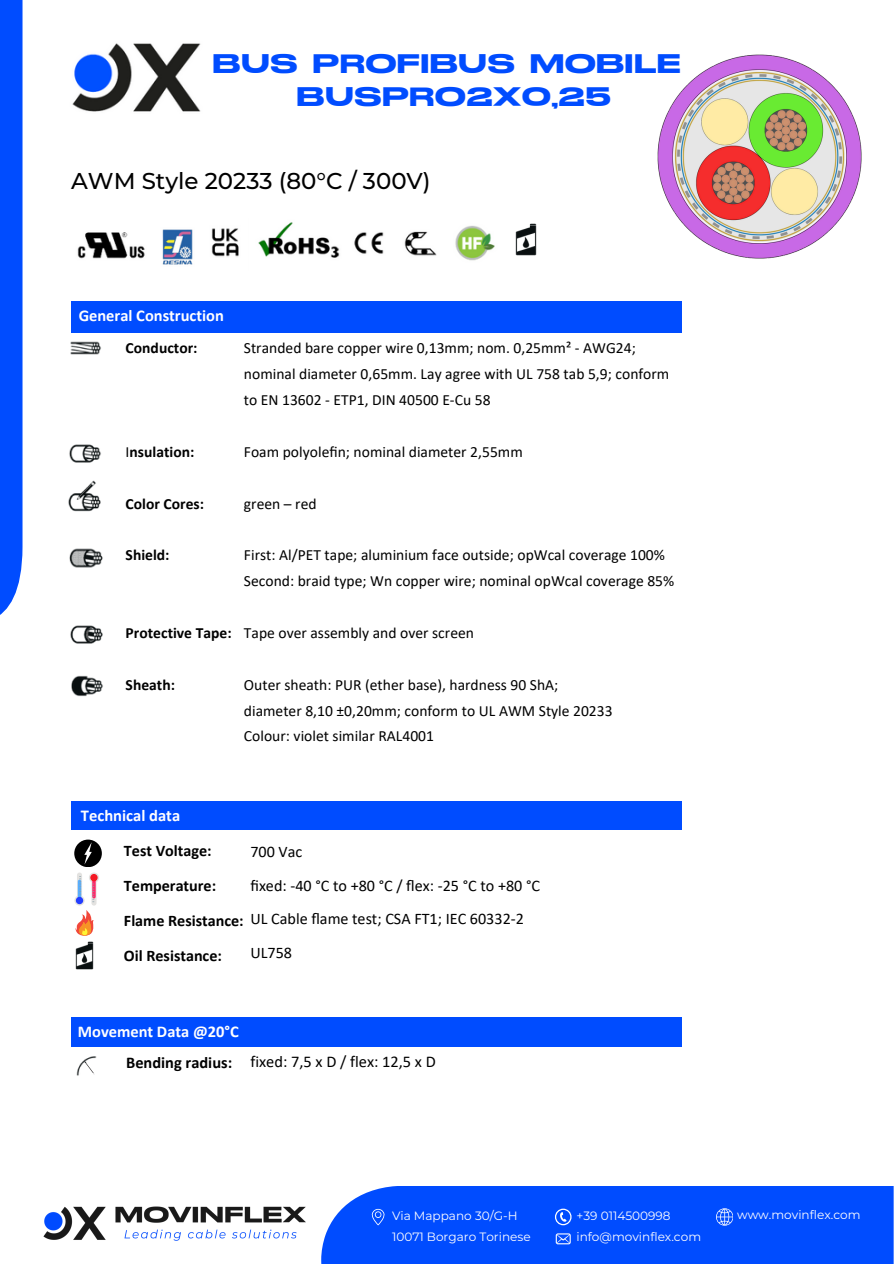
<style>
.page{position:relative;width:894px;height:1264px;background:#fff}
.page>*{position:absolute;margin:0;border:0;box-sizing:border-box;transform-origin:0 0}
.t1{font:26.85px/32.7px "Stretch Pro";color:#004cff;text-align:center}
.t2{font:500 22.95px "Montserrat";color:#000}
.t3{font:700 16.5px "Calibri";color:#fff}
.t4{font:16.35px "Calibri";color:#000}
.t5{font:700 16.35px "Calibri";color:#000}
.t6{font:16.2px/33.8px "Calibri";color:#000}
.t7{font:700 16.2px/34.8px "Calibri";color:#000}
.t8{font:15.6px/25.8px "Calibri";color:#000}
.t9{font:700 15.6px "Calibri";color:#000}
.t10{font:12px/21.1px "Montserrat";color:#fff}
.s1{font-weight:400}
</style>
<div class="page">
<div style="left:0;top:0;width:23px;height:623px;background:#004cff"></div>
<div style="left:321px;top:1185px;width:572px;height:78px;background:#004cff"></div>
<svg style="left:372px;top:1208px;width:12px;height:17px"></svg>
<svg style="left:555px;top:1208px;width:16px;height:17px"></svg>
<svg style="left:555px;top:1233px;width:15px;height:11px"></svg>
<svg style="left:716px;top:1208px;width:16px;height:17px"></svg>
<img style="left:43px;top:1206px;width:62px;height:34px">
<img style="left:105px;top:1206px;width:201px;height:35px">
<img style="left:70px;top:341px;width:31px;height:14px">
<img style="left:69px;top:444px;width:32px;height:19px">
<img style="left:68px;top:480px;width:33px;height:32px">
<div style="left:71px;top:302px;width:611px;height:31px;background:#004cff"></div>
<div style="left:71px;top:800px;width:611px;height:29px;background:#004cff"></div>
<img style="left:69px;top:548px;width:34px;height:20px">
<img style="left:72px;top:675px;width:31px;height:22px">
<img style="left:70px;top:625px;width:33px;height:19px">
<div style="left:74px;top:839px;width:28px;height:28px;background:#000;border-radius:50%"></div>
<svg style="left:84px;top:842px;width:8px;height:22px"></svg>
<svg style="left:74px;top:872px;width:25px;height:64px"></svg>
<img style="left:75px;top:941px;width:19px;height:28px">
<img style="left:657px;top:54px;width:205px;height:205px">
<img style="left:515px;top:223px;width:22px;height:33px">
<div style="left:71px;top:1017px;width:611px;height:29px;background:#004cff"></div>
<img style="left:76px;top:1056px;width:21px;height:20px">
<img style="left:77px;top:229px;width:116px;height:36px">
<img style="left:211px;top:222px;width:284px;height:39px">
<img style="left:72px;top:43px;width:129px;height:69px">
<p class="t1" style="left:212px;top:48px;width:470px">BUS PROFIBUS MOBILE<br>BUSPRO2X0,25</p>
<h3 class="t2" style="left:71px;top:166px;width:361px">AWM Style 20233 (80°C / 300V)</h3>
<h3 class="t3" style="left:79px;top:308px;width:147px">General Construction</h3>
<p class="t9" style="left:126px;top:341px;width:73px">Conductor:</p>
<h2 class="t9" style="left:126px;top:445px;width:70px"><span class="s1">I</span>nsulation:</h2>
<p class="t9" style="left:126px;top:497px;width:80px">Color Cores:</p>
<p class="t9" style="left:126px;top:548px;width:45px">Shield:</p>
<p class="t9" style="left:126px;top:626px;width:107px">Protective Tape:</p>
<p class="t9" style="left:126px;top:678px;width:51px">Sheath:</p>
<h4 class="t8" style="left:244px;top:336px;width:427px">Stranded bare copper wire 0,13mm; nom. 0,25mm² - AWG24; nominal diameter 0,65mm. Lay agree with UL 758 tab 5,9; conform to EN 13602 - ETP1, DIN 40500 E-Cu 58</h4>
<h4 class="t8" style="left:244px;top:440px;width:280px">Foam polyolefin; nominal diameter 2,55mm</h4>
<h4 class="t8" style="left:244px;top:491px;width:74px">green – red</h4>
<h4 class="t8" style="left:244px;top:543px;width:431px">First: Al/PET tape; aluminium face outside; opWcal coverage 100%<br>Second: braid type; Wn copper wire; nominal opWcal coverage 85%</h4>
<h4 class="t8" style="left:244px;top:621px;width:231px">Tape over assembly and over screen</h4>
<h4 class="t8" style="left:244px;top:673px;width:370px">Outer sheath: PUR (ether base), hardness 90 ShA; diameter 8,10 ±0,20mm; conform to UL AWM Style 20233<br>Colour: violet similar RAL4001</h4>
<h3 class="t3" style="left:81px;top:808px;width:101px">Technical data</h3>
<h3 class="t7" style="left:124px;top:834px;width:121px">Test Voltage:<br>Temperature:<br>Flame Resistance:<br>Oil Resistance:</h3>
<p class="t6" style="left:250px;top:835px;width:291px">700 Vac<br>fixed: -40 °C to +80 °C / flex: -25 °C to +80 °C<br>UL Cable flame test; CSA FT1; IEC 60332-2<br>UL758</p>
<p class="t3" style="left:78px;top:1024px;width:162px">Movement Data @20°C</p>
<h1 class="t5" style="left:126px;top:1055px;width:107px">Bending radius:</h1>
<p class="t4" style="left:250px;top:1054px;width:187px">fixed: 7,5 x D / flex: 12,5 x D</p>
<h3 class="t10" style="left:392px;top:1204px;width:140px">Via Mappano 30/G-H<br>10071 Borgaro Torinese</h3>
<p class="t10" style="left:576px;top:1204px;width:96px">+39 0114500998</p>
<h3 class="t10" style="left:576px;top:1225px;width:126px">info@movinflex.com</h3>
<h4 class="t10" style="left:736px;top:1203px;width:125px">www.movinflex.com</h4>
</div>
